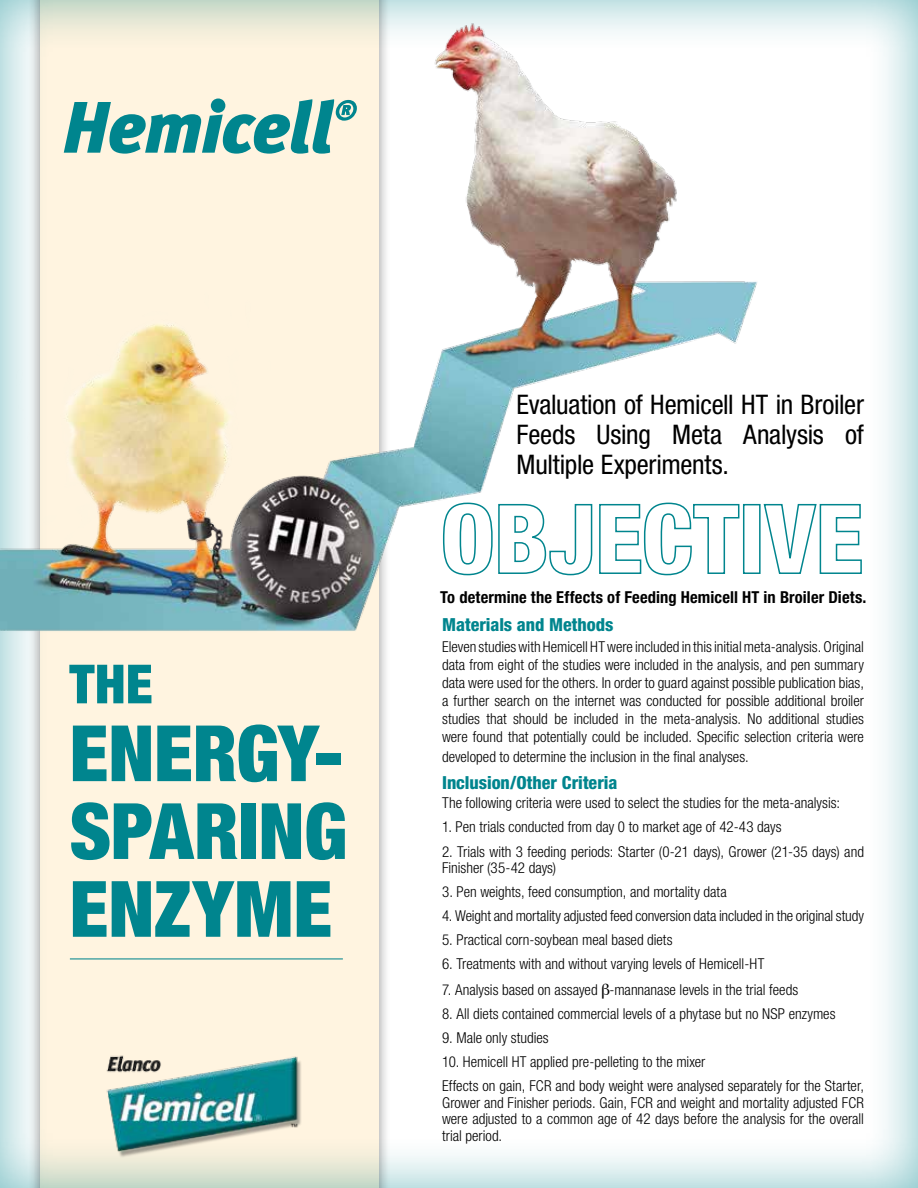
<style>
.page{position:relative;width:918px;height:1188px;background:#fff}
.page>*{position:absolute;margin:0;border:0;box-sizing:border-box;transform-origin:0 0}
.t1{font:900 condensed 77.85px/77.8px "Helvetica Neue LT Std";letter-spacing:-.005em;color:#00858e;text-align:justify}
.t2{font:900 condensed 54px "Helvetica Neue LT Std";color:#00858e}
.t3{font:condensed 27px/30px "Helvetica Neue LT Std";letter-spacing:-.01em;color:#000;text-align:justify}
.t4{font:800 condensed 18px "Helvetica Neue LT Std";color:#00858e}
.t5{font:700 condensed 16.5px "Helvetica Neue";letter-spacing:.01em;color:#000}
.t6{font:300 condensed 15px/18px "Helvetica Neue LT Std";color:#000;text-align:justify}
</style>
<div class="page">
<div style="left:0;top:0;width:918px;height:1188px;background:#00858e;opacity:.5"></div>
<img style="left:95px;top:1046px;width:209px;height:117px">
<hr style="left:70px;top:958px;width:273px;height:1px;background:#00858e">
<img style="left:0;top:9px;width:772px;height:635px">
<svg style="left:442px;top:502px;width:298px;height:74px"></svg>
<div style="left:743px;top:504px;width:18px;height:70px;border:2px solid #00858e"></div>
<svg style="left:763px;top:503px;width:100px;height:72px"></svg>
<svg style="left:602px;top:983px;width:8px;height:15px"></svg>
<h2 class="t2" style="left:69px;top:651px;width:85px">THE</h2>
<h1 class="t1" style="left:69px;top:713px;width:279px">ENERGY-SPARING ENZYME</h1>
<h3 class="t3" style="left:517px;top:389px;width:349px">Evaluation of Hemicell HT in Broiler Feeds Using Meta Analysis of Multiple Experiments.</h3>
<p class="t5" style="left:440px;top:587px;width:428px">To determine the Effects of Feeding Hemicell HT in Broiler Diets.</p>
<p class="t4" style="left:442px;top:613px;width:173px">Materials and Methods</p>
<p class="t6" style="left:442px;top:637px;width:423px">Eleven studies with Hemicell HT were included in this initial meta-analysis. Original data from eight of the studies were included in the analysis, and pen summary data were used for the others. In order to guard against possible publication bias, a further search on the internet was conducted for possible additional broiler studies that should be included in the meta-analysis. No additional studies were found that potentially could be included. Specific selection criteria were</p>
<p class="t6" style="left:442px;top:747px;width:308px">developed to determine the inclusion in the final analyses.</p>
<p class="t4" style="left:442px;top:771px;width:177px">Inclusion/Other Criteria</p>
<p class="t6" style="left:442px;top:794px;width:399px">The following criteria were used to select the studies for the meta-analysis:</p>
<p class="t6" style="left:442px;top:818px;width:341px">1. Pen trials conducted from day 0 to market age of 42-43 days</p>
<p class="t6" style="left:442px;top:843px;width:423px;line-height:16.5px">2. Trials with 3 feeding periods: Starter (0-21 days), Grower (21-35 days) and<br>Finisher (35-42 days)</p>
<p class="t6" style="left:442px;top:883px;width:286px">3. Pen weights, feed consumption, and mortality data</p>
<p class="t6" style="left:442px;top:907px;width:423px">4. Weight and mortality adjusted feed conversion data included in the original study</p>
<p class="t6" style="left:442px;top:931px;width:232px">5. Practical corn-soybean meal based diets</p>
<p class="t6" style="left:442px;top:955px;width:324px">6. Treatments with and without varying levels of Hemicell-HT</p>
<p class="t6" style="left:442px;top:980px;width:358px">7. Analysis based on assayed -mannanase levels in the trial feeds</p>
<p class="t6" style="left:442px;top:1004px;width:395px">8. All diets contained commercial levels of a phytase but no NSP enzymes</p>
<p class="t6" style="left:442px;top:1029px;width:108px">9. Male only studies</p>
<p class="t6" style="left:442px;top:1050px;width:423px;line-height:24px">10. Hemicell HT applied pre-pelleting to the mixer<br>Effects on gain, FCR and body weight were analysed separately for the Starter,</p>
<p class="t6" style="left:442px;top:1094px;width:423px;line-height:16.5px">Grower and Finisher periods. Gain, FCR and weight and mortality adjusted FCR were adjusted to a common age of 42 days before the analysis for the overall trial period.</p>
</div>
